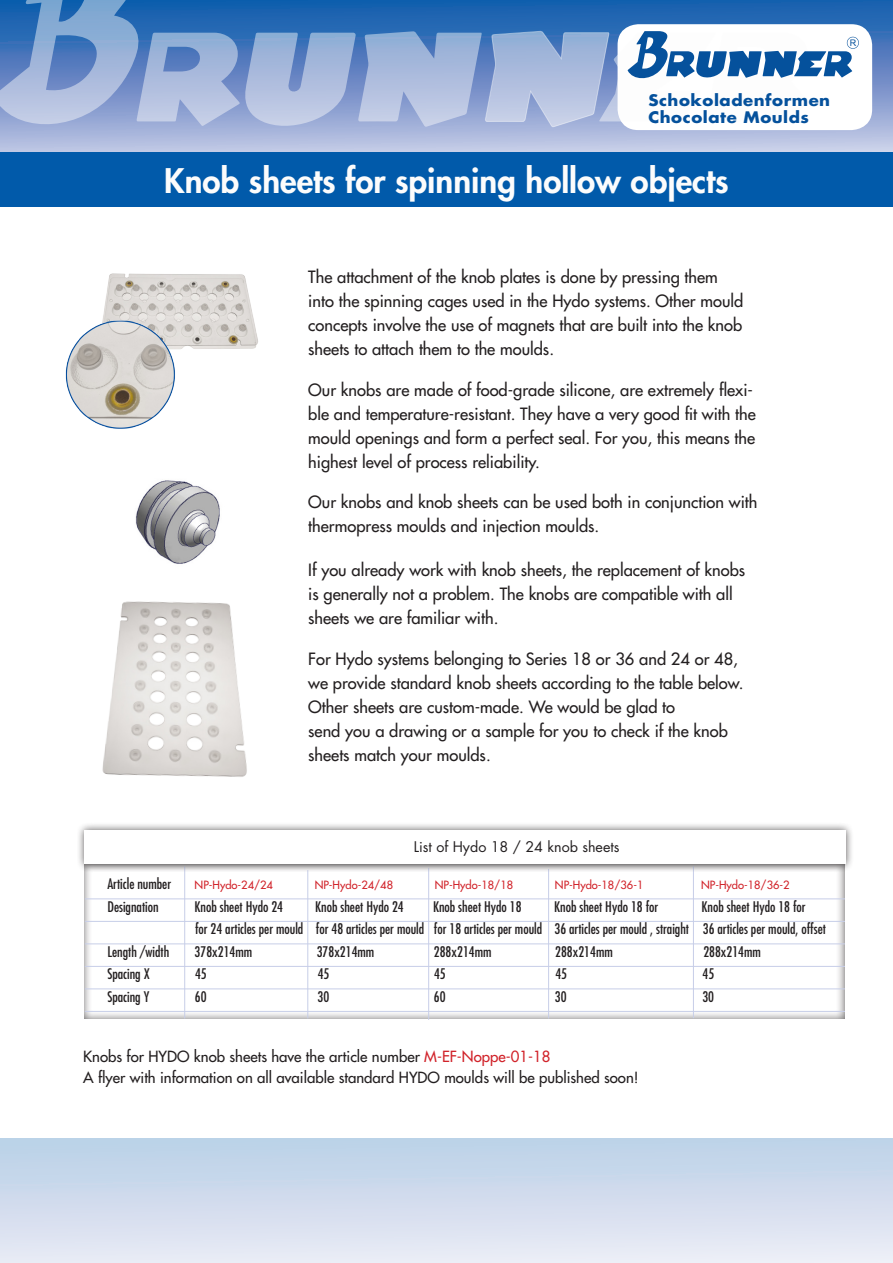
<style>
.page{position:relative;width:893px;height:1263px;background:#fff}
.page>*{position:absolute;margin:0;border:0;box-sizing:border-box;transform-origin:0 0}
.t1{font:800 33px "Futura Std";color:#fcfcfc}
.t2{font:500 16.5px/24px "Futura Std";color:#231f20}
.t3{font:700 15.45px/17.7px "Futura Std";letter-spacing:.035em;color:#05519c;scale:1.06 1}
.t4{font:500 15px "Futura Std";color:#231f20}
.t5{font:condensed 14.25px "Futura Std";color:#231f20}
.Artikel_mit_Art_-Num{font:14.25px "Futura Std";color:#231f20}
.t6{font:500 11.1px "Futura Std";color:#d1232a}
.t7{font:9px "Arial";color:#05519c}
.s1{color:#d1232a}
</style>
<div class="page">
<div style="left:0;top:1138px;width:893px;height:125px;background:linear-gradient(to bottom,#bad0e7,#ebebf5)"></div>
<div style="left:0;top:0;width:893px;height:158px;background:linear-gradient(to bottom,#1559ab,#cdcae7)"></div>
<div style="left:618px;top:24px;width:254px;height:106px;background:#fff;border-radius:21px"></div>
<svg style="left:0;top:0;width:859px;height:128px"></svg>
<img style="left:135px;top:480px;width:85px;height:84px">
<img style="left:104px;top:273px;width:154px;height:76px">
<div style="left:77px;top:856px;width:768px;height:164px;background:#231f20;opacity:.75"></div>
<img style="left:65px;top:308px;width:126px;height:121px">
<img style="left:102px;top:601px;width:145px;height:176px">
<div style="left:0;top:152px;width:893px;height:54px;background:#015aaa"></div>
<hr style="left:85px;top:898px;width:808px;height:1px;background:#c7cee8">
<hr style="left:85px;top:921px;width:808px;height:1px;background:#c7cee8">
<hr style="left:85px;top:943px;width:808px;height:1px;background:#c7cee8">
<hr style="left:85px;top:966px;width:808px;height:1px;background:#c7cee8">
<hr style="left:85px;top:988px;width:808px;height:1px;background:#c7cee8">
<hr style="left:85px;top:1011px;width:808px;height:1px;background:#c7cee8">
<hr style="left:184px;top:866px;width:1px;height:152px;background:#c7cee8">
<hr style="left:307px;top:870px;width:1px;height:148px;background:#c7cee8">
<hr style="left:428px;top:868px;width:1px;height:152px;background:#c7cee8">
<hr style="left:548px;top:869px;width:1px;height:149px;background:#c7cee8">
<hr style="left:693px;top:866px;width:1px;height:152px;background:#c7cee8">
<div style="left:846px;top:808px;width:47px;height:306px;background:#fff"></div>
<div style="left:77px;top:822px;width:777px;height:50px;background:#231f20;opacity:.75"></div>
<div style="left:85px;top:830px;width:761px;height:34px;background:#fff"></div>
<p class="t3" style="left:648px;top:91px;width:173px">Schokoladenformen<br>Chocolate Moulds</p>
<p class="t1" style="left:164px;top:160px;width:566px">Knob sheets for spinning hollow objects</p>
<p class="t7" style="left:850px;top:37px;width:8px">R</p>
<p class="t2" style="left:308px;top:265px;width:437px">The attachment of the knob plates is done by pressing them into the spinning cages used in the Hydo systems. Other mould concepts involve the use of magnets that are built into the knob sheets to attach them to the moulds.</p>
<p class="t2" style="left:308px;top:378px;width:449px">Our knobs are made of food-grade silicone, are extremely flexi&shy;ble and temperature-resistant. They have a very good fit with the mould openings and form a perfect seal. For you, this means the highest level of process reliability.</p>
<p class="t2" style="left:308px;top:490px;width:451px">Our knobs and knob sheets can be used both in conjunction with thermopress moulds and injection moulds.</p>
<p class="t2" style="left:308px;top:558px;width:438px">If you already work with knob sheets, the replacement of knobs is generally not a problem. The knobs are compatible with all sheets we are familiar with.</p>
<p class="t2" style="left:308px;top:646px;width:437px">For Hydo systems belonging to Series 18 or 36 and 24 or 48, we provide standard knob sheets according to the table below.<br>Other sheets are custom-made. We would be glad to</p>
<p class="t2" style="left:308px;top:718px;width:421px">send you a drawing or a sample for you to check if the knob sheets match your moulds.</p>
<p class="Artikel_mit_Art_-Num" style="left:414px;top:838px;width:207px">List of Hydo 18 / 24 knob sheets</p>
<p class="t5" style="left:107px;top:876px;width:65px">Article number</p>
<p class="t6" style="left:195px;top:878px;width:80px">NP-Hydo-24/24</p>
<p class="t6" style="left:315px;top:878px;width:80px">NP-Hydo-24/48</p>
<p class="t6" style="left:435px;top:878px;width:80px">NP-Hydo-18/18</p>
<p class="t6" style="left:555px;top:878px;width:90px">NP-Hydo-18/36-1</p>
<p class="t6" style="left:701px;top:878px;width:90px">NP-Hydo-18/36-2</p>
<p class="t5" style="left:107px;top:898px;width:53px">Designation</p>
<p class="t5" style="left:195px;top:898px;width:90px">Knob sheet Hydo 24</p>
<p class="t5" style="left:315px;top:898px;width:90px">Knob sheet Hydo 24</p>
<p class="t5" style="left:433px;top:898px;width:90px">Knob sheet Hydo 18</p>
<p class="t5" style="left:554px;top:898px;width:106px">Knob sheet Hydo 18 for</p>
<p class="t5" style="left:702px;top:898px;width:106px">Knob sheet Hydo 18 for</p>
<p class="t5" style="left:195px;top:921px;width:632px">for 24 articles per mould for 48 articles per mould for 18 articles per mould 36 articles per mould , straight 36 articles per mould, offset</p>
<p class="t5" style="left:107px;top:943px;width:63px">Length /width</p>
<p class="t5" style="left:195px;top:943px;width:59px">378x214mm</p>
<p class="t5" style="left:317px;top:943px;width:59px">378x214mm</p>
<p class="t5" style="left:434px;top:943px;width:59px">288x214mm</p>
<p class="t5" style="left:555px;top:943px;width:59px">288x214mm</p>
<p class="t5" style="left:703px;top:943px;width:59px">288x214mm</p>
<p class="t5" style="left:107px;top:966px;width:44px">Spacing X</p>
<p class="t5" style="left:195px;top:966px;width:13px">45</p>
<p class="t5" style="left:318px;top:966px;width:13px">45</p>
<p class="t5" style="left:434px;top:966px;width:13px">45</p>
<p class="t5" style="left:555px;top:966px;width:13px">45</p>
<p class="t5" style="left:703px;top:966px;width:13px">45</p>
<p class="t5" style="left:107px;top:988px;width:43px">Spacing Y</p>
<p class="t5" style="left:195px;top:988px;width:13px">60</p>
<p class="t5" style="left:318px;top:988px;width:13px">30</p>
<p class="t5" style="left:434px;top:988px;width:13px">60</p>
<p class="t5" style="left:555px;top:988px;width:13px">30</p>
<p class="t5" style="left:702px;top:988px;width:13px">30</p>
<p class="t4" style="left:83px;top:1047px;width:469px">Knobs for HYDO knob sheets have the article number <span class="s1">M-EF-Noppe-01-18</span></p>
<p class="t4" style="left:83px;top:1068px;width:557px">A flyer with information on all available standard HYDO moulds will be published soon!</p>
</div>
